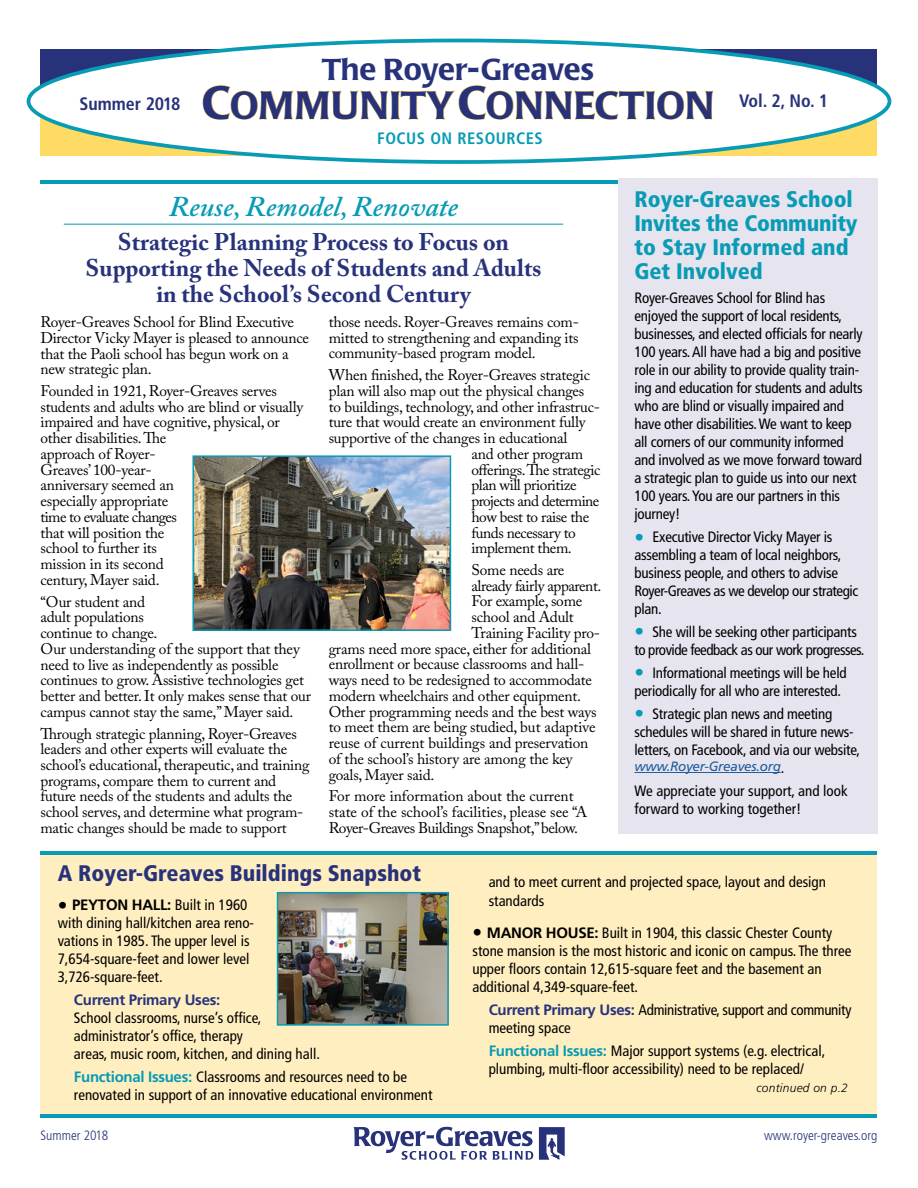
<style>
.page{position:relative;width:918px;height:1188px;background:#fff}
.page>*{position:absolute;margin:0;border:0;box-sizing:border-box;transform-origin:0 0}
.t1{font:500 38.85px "Poppl Laudatio";letter-spacing:.005em;color:#27327b}
.t2{font:500 30px "Poppl Laudatio";color:#27327b}
.t3{font:italic 600 28.5px "Adobe Caslon Pro";color:#079bb5}
.t4{font:700 24px/25.8px "Adobe Caslon Pro";color:#27327b;text-align:center}
.t5{font:900 condensed 22.5px/24px "Frutiger LT Std";color:#079bb5}
.t6{font:900 condensed 22.5px "Frutiger LT Std";color:#27327b}
.t7{font:700 condensed 18px "Frutiger LT Std";color:#27327b}
.t8{font:700 condensed 16.5px "Frutiger LT Std";letter-spacing:.03em;color:#079bb5}
.t9{font:15.3px/15.8px "Adobe Caslon Pro";letter-spacing:-.015em;color:#000}
.t10{font:15.3px "Adobe Caslon Pro";letter-spacing:-.04em;color:#000}
.t11{font:condensed 15px/18px "Frutiger LT Std";letter-spacing:-.015em;color:#000}
.t12{font:condensed 15px/18px "Frutiger LT Std";letter-spacing:-.035em;color:#000}
.t13{font:700 15px "Frutiger LT Std";letter-spacing:-.02em;color:#27327b}
.t14{font:300 condensed 13.5px "Frutiger LT Std";color:#27327b}
.t15{font:italic 13.5px "Frutiger LT Std";letter-spacing:-.02em;color:#215e9e}
.t16{font:italic 300 12px "Frutiger LT Std";letter-spacing:.02em;color:#000}
.s1{font-size:46.5px}
.s2{font-size:19.5px;color:#079bb5}
.s3{font-style:normal;font-stretch:condensed;font-size:15px;color:#000}
.s4{font-size:19.5px}
.s5{font-weight:700;font-stretch:normal}
.s6{font-weight:700;font-stretch:normal;color:#079bb5}
.s7{font-weight:700;font-stretch:normal;color:#27327b}
</style>
<div class="page">
<div style="left:40px;top:853px;width:838px;height:264px;background:#ffeebf"></div>
<svg style="left:40px;top:116px;width:838px;height:40px;background:#ded270"></svg>
<div style="left:40px;top:50px;width:838px;height:52px;background:#27327b"></div>
<svg style="left:533px;top:1127px;width:6px;height:33px"></svg>
<svg style="left:354px;top:1127px;width:179px;height:33px"></svg>
<svg style="left:539px;top:1127px;width:26px;height:33px"></svg>
<div style="left:28px;top:40px;width:862px;height:122px;background:#fff;border-radius:50%"></div>
<div style="left:27px;top:39px;width:864px;height:125px;border:4px solid #079bb5;border-radius:50%"></div>
<svg style="left:202px;top:85px;width:512px;height:35px"></svg>
<hr style="left:64px;top:224px;width:499px;height:1px;background:#079bb5">
<hr style="left:40px;top:1114px;width:838px;height:4px;background:#079bb5">
<img style="left:195px;top:458px;width:253px;height:170px">
<div style="left:192px;top:455px;width:259px;height:176px;border:2px solid #079bb5"></div>
<hr style="left:40px;top:180px;width:838px;height:4px;background:#079bb5">
<div style="left:618px;top:179px;width:260px;height:655px;background:#e6e4ee"></div>
<hr style="left:634px;top:772px;width:147px;height:1px;background:#215e9e">
<img style="left:280px;top:895px;width:166px;height:128px">
<div style="left:277px;top:892px;width:172px;height:134px;border:2px solid #079bb5"></div>
<hr style="left:40px;top:851px;width:838px;height:4px;background:#079bb5">
<p class="t7" style="left:80px;top:93px;width:103px">Summer 2018</p>
<h2 class="t2" style="left:322px;top:52px;width:273px">The Royer-Greaves</h2>
<h1 class="t1" style="left:202px;top:83px;width:514px"><span class="s1">C</span>OMMUNITY<span class="s1">C</span>ONNECTION</h1>
<p class="t8" style="left:377px;top:128px;width:167px">FOCUS ON RESOURCES</p>
<p class="t7" style="left:739px;top:90px;width:91px">Vol. 2, No. 1</p>
<h3 class="t3" style="left:169px;top:189px;width:290px">Reuse, Remodel, Renovate</h3>
<h3 class="t4" style="left:85px;top:229px;width:458px">Strategic Planning Process to Focus on<br>Supporting the Needs of Students and Adults in the School’s Second Century</h3>
<p class="t9" style="left:40px;top:314px;width:270px">Royer-Greaves School for Blind Executive Director Vicky Mayer is pleased to announce that the Paoli school has begun work on a new strategic plan.</p>
<p class="t9" style="left:40px;top:383px;width:264px">Founded in 1921, Royer-Greaves serves students and adults who are blind or visually impaired and have cognitive, physical, or other disabilities. The<br>approach of Royer-<br>Greaves’ 100-year-<br>anniversary seemed an<br>especially appropriate<br>time to evaluate changes<br>that will position the<br>school to further its<br>mission in its second<br>century, Mayer said.</p>
<p class="t9" style="left:40px;top:593px;width:272px">“Our student and<br>adult populations<br>continue to change.<br>Our understanding of the support that they need to live as independently as possible continues to grow. Assistive technologies get better and better. It only makes sense that our campus cannot stay the same,” Mayer said.</p>
<p class="t9" style="left:40px;top:725px;width:271px">Through strategic planning, Royer-Greaves leaders and other experts will evaluate the school’s educational, therapeutic, and training programs, compare them to current and future needs of the students and adults the school serves, and determine what program&shy;matic changes should be made to support</p>
<p class="t9" style="left:329px;top:314px;width:252px;text-align:justify">those needs. Royer-Greaves remains com&shy;mitted to strengthening and expanding its community-based program model.</p>
<p class="t9" style="left:329px;top:367px;width:263px">When finished, the Royer-Greaves strategic</p>
<p class="t9" style="left:329px;top:383px;width:257px">plan will also map out the physical changes</p>
<p class="t9" style="left:329px;top:398px;width:273px">to buildings, technology, and other infrastruc-</p>
<p class="t9" style="left:329px;top:414px;width:258px">ture that would create an environment fully</p>
<p class="t9" style="left:329px;top:430px;width:240px">supportive of the changes in educational</p>
<p class="t9" style="left:471px;top:446px;width:113px">and other program</p>
<p class="t9" style="left:471px;top:461px;width:130px">offerings. The strategic</p>
<p class="t9" style="left:471px;top:477px;width:107px">plan will prioritize</p>
<p class="t10" style="left:471px;top:492px;width:129px">projects and determine</p>
<p class="t9" style="left:471px;top:509px;width:119px">how best to raise the</p>
<p class="t9" style="left:471px;top:524px;width:106px">funds necessary to</p>
<p class="t9" style="left:471px;top:540px;width:102px">implement them.</p>
<p class="t9" style="left:471px;top:562px;width:94px">Some needs are</p>
<p class="t9" style="left:471px;top:578px;width:131px">already fairly apparent.</p>
<p class="t9" style="left:471px;top:593px;width:112px">For example, some</p>
<p class="t9" style="left:471px;top:609px;width:104px">school and Adult</p>
<p class="t9" style="left:471px;top:625px;width:130px">Training Facility pro-</p>
<p class="t9" style="left:329px;top:641px;width:264px">grams need more space, either for additional</p>
<p class="t9" style="left:329px;top:656px;width:257px">enrollment or because classrooms and hall-</p>
<p class="t9" style="left:329px;top:672px;width:265px">ways need to be redesigned to accommodate</p>
<p class="t9" style="left:329px;top:688px;width:254px">modern wheelchairs and other equipment.</p>
<p class="t9" style="left:329px;top:703px;width:269px">Other programming needs and the best ways</p>
<p class="t9" style="left:329px;top:719px;width:268px">to meet them are being studied, but adaptive</p>
<p class="t9" style="left:329px;top:735px;width:261px">reuse of current buildings and preservation</p>
<p class="t9" style="left:329px;top:751px;width:245px">of the school’s history are among the key</p>
<p class="t9" style="left:329px;top:766px;width:107px">goals, Mayer said.</p>
<p class="t9" style="left:329px;top:788px;width:260px">For more information about the current state of the school’s facilities, please see “A<br>Royer-Greaves Buildings Snapshot,” below.</p>
<h3 class="t5" style="left:634px;top:187px;width:225px">Royer-Greaves School<br>Invites the Community to Stay Informed and<br>Get Involved</h3>
<p class="t11" style="left:634px;top:289px;width:230px">Royer-Greaves School for Blind has enjoyed the support of local residents, businesses, and elected officials for nearly 100 years. All have had a big and positive role in our ability to provide quality train&shy;ing and education for students and adults who are blind or visually impaired and have other disabilities. We want to keep all corners of our community informed and involved as we move forward toward a strategic plan to guide us into our next 100 years. You are our partners in this journey!</p>
<p class="t11" style="left:634px;top:528px;width:225px"><span class="s2">•</span> Executive Director Vicky Mayer is assembling a team of local neighbors, business people, and others to advise<br>Royer-Greaves as we develop our strategic plan.</p>
<p class="t12" style="left:634px;top:623px;width:231px"><span class="s2">•</span> She will be seeking other participants to provide feedback as our work progresses.</p>
<p class="t11" style="left:634px;top:664px;width:214px"><span class="s2">•</span> Informational meetings will be held periodically for all who are interested.</p>
<p class="t11" style="left:634px;top:705px;width:227px"><span class="s2">•</span> Strategic plan news and meeting schedules will be shared in future news&shy;letters, on Facebook, and via our website,</p>
<p class="t15" style="left:634px;top:759px;width:151px">www.Royer-Greaves.org<span class="s3">.</span></p>
<p class="t11" style="left:634px;top:781px;width:215px">We appreciate your support, and look forward to working together!</p>
<h3 class="t6" style="left:58px;top:860px;width:365px">A Royer-Greaves Buildings Snapshot</h3>
<p class="t11" style="left:58px;top:896px;width:198px"><span class="s4">•</span> <span class="s5">PEYTON HALL:</span> Built in 1960 with dining hall/kitchen area reno&shy;vations in 1985. The upper level is<br>7,654-square-feet and lower level<br>3,726-square-feet.</p>
<p class="t13" style="left:74px;top:991px;width:148px">Current Primary Uses:</p>
<p class="t11" style="left:74px;top:1009px;width:247px">School classrooms, nurse’s office, administrator’s office, therapy<br>areas, music room, kitchen, and dining hall.</p>
<p class="t11" style="left:74px;top:1068px;width:360px"><span class="s6">Functional Issues:</span> Classrooms and resources need to be renovated in support of an innovative educational environment</p>
<p class="t11" style="left:489px;top:872px;width:339px;line-height:19.5px">and to meet current and projected space, layout and design standards</p>
<p class="t11" style="left:472px;top:924px;width:381px"><span class="s4">•</span> <span class="s5">MANOR HOUSE:</span> Built in 1904, this classic Chester County stone mansion is the most historic and iconic on campus. The three upper floors contain 12,615-square feet and the basement an additional 4,349-square-feet.</p>
<p class="t11" style="left:489px;top:1001px;width:364px"><span class="s7">Current Primary Uses:</span> Administrative, support and community meeting space</p>
<p class="t11" style="left:489px;top:1042px;width:338px"><span class="s6">Functional Issues:</span> Major support systems (e.g. electrical, plumbing, multi-floor accessibility) need to be replaced/</p>
<p class="t16" style="left:756px;top:1081px;width:93px">continued on p.2</p>
<p class="t14" style="left:40px;top:1127px;width:69px">Summer 2018</p>
<p class="t14" style="left:764px;top:1127px;width:115px">www.royer-greaves.org</p>
</div>
